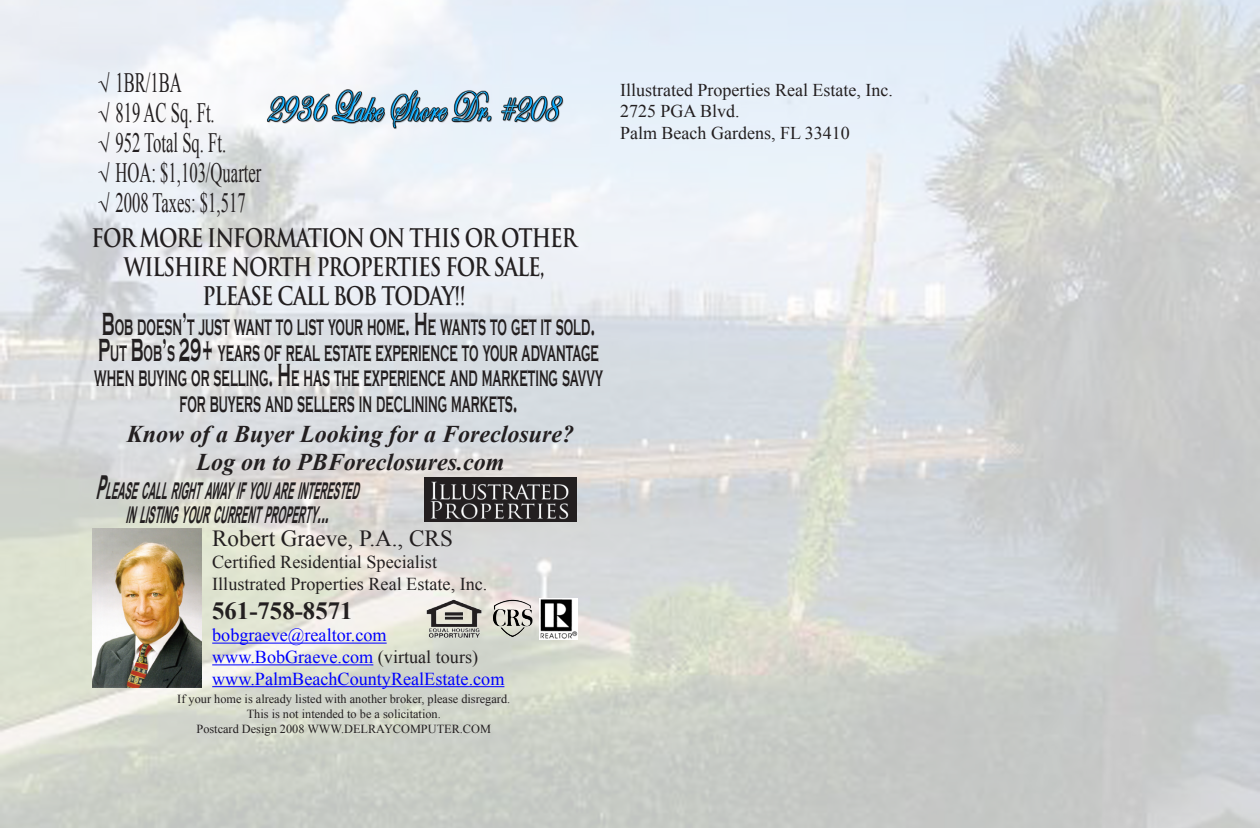
<style>
.page{position:relative;width:1260px;height:828px;background:#fff}
.page>*{position:absolute;margin:0;border:0;box-sizing:border-box;transform-origin:0 0}
.t1{font:28px "Times New Roman";color:#231f20;scale:.59 1}
.t2{font:700 25px "Trajan Pro";letter-spacing:-.05em;color:#231f20;scale:.8 1}
.t3{font:700 24.8px "Times New Roman";color:#231f20}
.t4{font:italic 700 24px "Times New Roman";color:#231f20}
.t5{font:700 23.2px/25.6px "Copperplate Gothic";color:#231f20;text-align:center;scale:.48 1}
.t6{font:italic 700 23.2px "Arial";color:#231f20;scale:.42 1}
.t7{font:23.2px "Times New Roman";color:#231f20}
.t8{font:22px/30px "Times New Roman";color:#231f20;text-align:justify}
.t9{font:18.2px "Times New Roman";color:#00f}
.t10{font:18.2px "Times New Roman";color:#231f20}
.t11{font:18px "Times New Roman";color:#231f20}
.t12{font:12.4px "Times New Roman";color:#231f20}
.s1{font-size:33px}
.s2{color:#231f20}
</style>
<div class="page">
<img style="left:0;top:0;width:1260px;height:828px">
<hr style="left:212px;top:643px;width:175px;height:1px;background:#00f">
<hr style="left:212px;top:664px;width:161px;height:1px;background:#00f">
<hr style="left:212px;top:686px;width:292px;height:1px;background:#00f">
<img style="left:424px;top:477px;width:153px;height:45px">
<img style="left:424px;top:598px;width:61px;height:41px">
<img style="left:493px;top:600px;width:38px;height:27px">
<img style="left:540px;top:599px;width:37px;height:41px">
<img style="left:92px;top:528px;width:110px;height:159px">
<img style="left:238px;top:55px;width:353px;height:112px">
<p class="t8" style="left:97px;top:69px;width:14px">√ √ √ √ √</p>
<p class="t1" style="left:115px;top:63px;width:114px">1BR/1BA</p>
<p class="t1" style="left:115px;top:93px;width:170px">819 AC Sq. Ft.</p>
<p class="t1" style="left:115px;top:123px;width:189px">952 Total Sq. Ft.</p>
<p class="t1" style="left:115px;top:153px;width:249px">HOA: $1,103/Quarter</p>
<p class="t1" style="left:115px;top:183px;width:222px">2008 Taxes: $1,517</p>
<p class="t2" style="left:92px;top:222px;width:608px">FOR MORE INFORMATION ON THIS OR OTHER</p>
<p class="t2" style="left:124px;top:252px;width:528px">WILSHIRE NORTH PROPERTIES FOR SALE,</p>
<p class="t2" style="left:202px;top:281px;width:331px">PLEASE CALL BOB TODAY!!</p>
<p class="t5" style="left:94px;top:315px;width:1061px"><span class="s1">B</span>OB DOESN<span class="s1">’</span>T JUST WANT TO LIST YOUR HOME<span class="s1">. H</span> E WANTS TO GET IT SOLD<span class="s1">.<br>P</span>UT <span class="s1">B</span>OB<span class="s1">’</span>S <span class="s1">29+</span> YEARS OF REAL ESTATE EXPERIENCE TO YOUR ADVANTAGE WHEN BUYING OR SELLING<span class="s1">. H</span> E HAS THE EXPERIENCE AND MARKETING SAVVY FOR BUYERS AND SELLERS IN DECLINING MARKETS<span class="s1">.</span></p>
<p class="t4" style="left:127px;top:417px;width:449px">Know of a Buyer Looking for a Foreclosure?</p>
<p class="t4" style="left:196px;top:446px;width:310px">Log on to PBForeclosures.com</p>
<p class="t6" style="left:96px;top:476px;width:643px"><span class="s1">P</span>LEASE CALL RIGHT AWAY IF YOU ARE INTERESTED</p>
<p class="t6" style="left:126px;top:500px;width:508px">IN LISTING YOUR CURRENT PROPERTY<span class="s1">...</span></p>
<p class="t7" style="left:212px;top:523px;width:242px">Robert Graeve, P.A., CRS</p>
<p class="t10" style="left:212px;top:550px;width:226px">Certified Residential Specialist</p>
<p class="t10" style="left:212px;top:571px;width:277px">Illustrated Properties Real Estate, Inc.</p>
<p class="t3" style="left:212px;top:594px;width:142px">561-758-8571</p>
<p class="t9" style="left:212px;top:623px;width:176px">bobgraeve@realtor.com</p>
<p class="t9" style="left:212px;top:645px;width:267px">www.BobGraeve.com <span class="s2">(virtual tours)</span></p>
<p class="t9" style="left:212px;top:666px;width:294px">www.PalmBeachCountyRealEstate.com</p>
<p class="t12" style="left:177px;top:691px;width:334px">If your home is already listed with another broker, please disregard.</p>
<p class="t12" style="left:247px;top:706px;width:196px">This is not intended to be a solicitation.</p>
<p class="t12" style="left:197px;top:720px;width:296px">Postcard Design 2008 WWW.DELRAYCOMPUTER.COM</p>
<p class="t11" style="left:620px;top:78px;width:274px">Illustrated Properties Real Estate, Inc.</p>
<p class="t11" style="left:620px;top:99px;width:121px">2725 PGA Blvd.</p>
<p class="t11" style="left:620px;top:121px;width:231px">Palm Beach Gardens, FL 33410</p>
</div>
